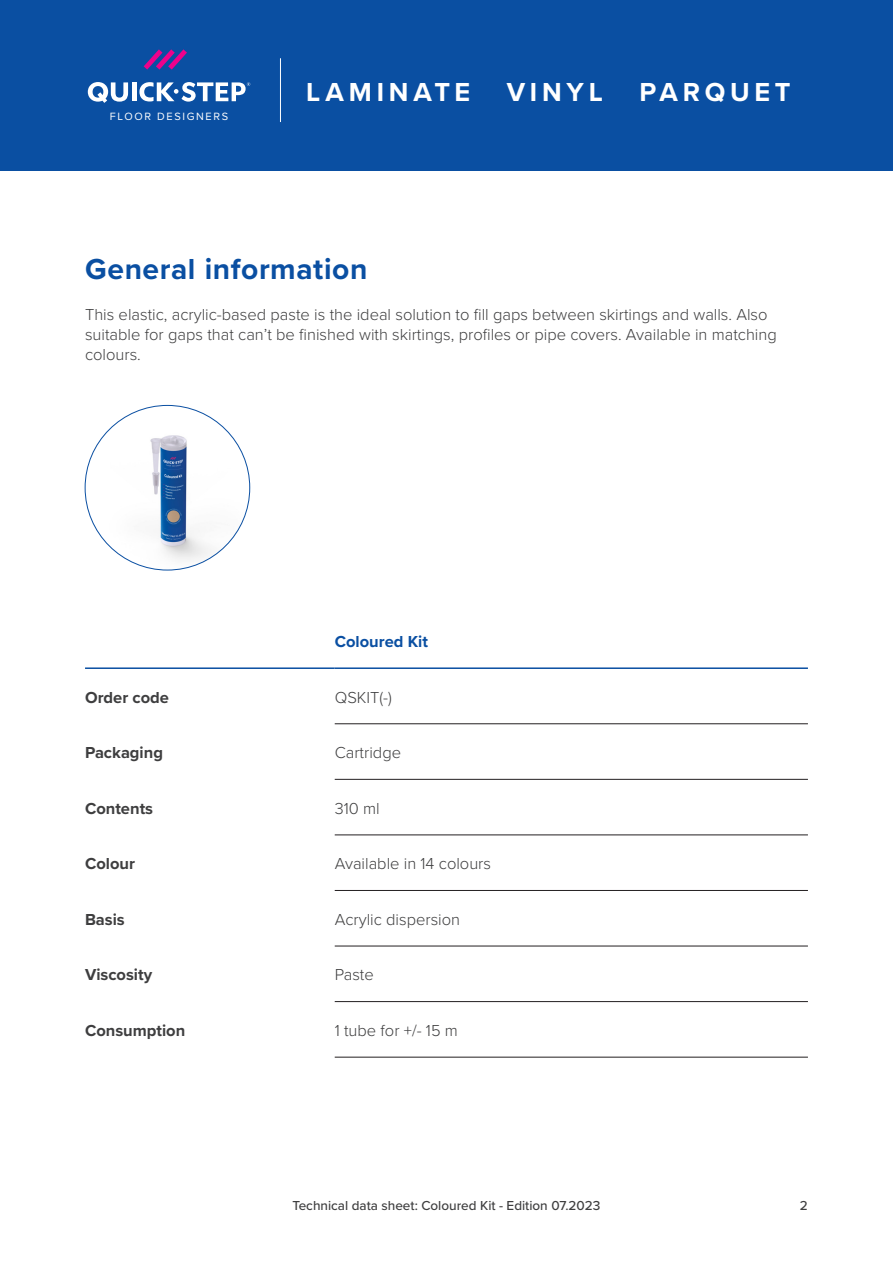
<style>
.page{position:relative;width:893px;height:1263px;background:#fff}
.page>*{position:absolute;margin:0;border:0;box-sizing:border-box;transform-origin:0 0}
.t1{font:700 30px "Proxima Nova";letter-spacing:.02em;color:#0a4fa2}
.Range{font:700 27px "Proxima Nova";letter-spacing:.175em;color:#fff}
.BodyText{font:300 16.5px/19.8px "Proxima Nova";color:#3e3e3f}
.Column-First{font:700 16.5px "Proxima Nova";color:#3e3e3f}
.Row-Header{font:700 16.5px "Proxima Nova";color:#0a4fa2}
.t2{font:500 13.5px "Proxima Nova";color:#3e3e3f}
.FloorDesigners{font:10.95px "Proxima Nova";letter-spacing:.15em;color:#fff}
</style>
<div class="page">
<div style="left:0;top:0;width:893px;height:170px;background:#0a4fa2"></div>
<hr style="left:280px;top:58px;width:1px;height:64px;background:#fff">
<svg style="left:144px;top:49px;width:43px;height:21px"></svg>
<svg style="left:88px;top:82px;width:40px;height:21px"></svg>
<hr style="left:132px;top:82px;width:4px;height:19px;background:#fff">
<svg style="left:139px;top:82px;width:111px;height:20px"></svg>
<img style="left:85px;top:405px;width:165px;height:165px;border-radius:82px">
<hr style="left:335px;top:723px;width:473px;height:1px;background:#231f20">
<hr style="left:335px;top:779px;width:473px;height:1px;background:#231f20">
<hr style="left:335px;top:835px;width:473px;height:1px;background:#231f20">
<hr style="left:335px;top:890px;width:473px;height:1px;background:#231f20">
<hr style="left:335px;top:946px;width:473px;height:1px;background:#231f20">
<hr style="left:335px;top:1001px;width:473px;height:1px;background:#231f20">
<hr style="left:335px;top:1057px;width:473px;height:1px;background:#231f20">
<hr style="left:335px;top:667px;width:473px;height:2px;background:#0a4fa2">
<hr style="left:85px;top:667px;width:250px;height:2px;background:#0a4fa2">
<p class="FloorDesigners" style="left:110px;top:108px;width:120px">FLOOR DESIGNERS</p>
<p class="Range" style="left:306px;top:72px;width:166px">LAMINATE</p>
<p class="Range" style="left:507px;top:72px;width:98px">VINYL</p>
<p class="Range" style="left:639px;top:72px;width:153px">PARQUET</p>
<p class="t1" style="left:85px;top:246px;width:284px">General information</p>
<p class="BodyText" style="left:85px;top:304px;width:693px">This elastic, acrylic-based paste is the ideal solution to fill gaps between skirtings and walls. Also suitable for gaps that can’t be finished with skirtings, profiles or pipe covers. Available in matching colours.</p>
<p class="Row-Header" style="left:335px;top:629px;width:95px">Coloured Kit</p>
<p class="Column-First" style="left:85px;top:685px;width:86px">Order code</p>
<p class="BodyText" style="left:335px;top:686px;width:59px">QSKIT(-)</p>
<p class="Column-First" style="left:85px;top:740px;width:79px">Packaging</p>
<p class="BodyText" style="left:335px;top:742px;width:68px">Cartridge</p>
<p class="Column-First" style="left:85px;top:796px;width:70px">Contents</p>
<p class="BodyText" style="left:335px;top:797px;width:46px">310 ml</p>
<p class="Column-First" style="left:85px;top:851px;width:51px">Colour</p>
<p class="BodyText" style="left:335px;top:853px;width:158px">Available in 14 colours</p>
<p class="Column-First" style="left:85px;top:907px;width:41px">Basis</p>
<p class="BodyText" style="left:335px;top:908px;width:127px">Acrylic dispersion</p>
<p class="Column-First" style="left:85px;top:962px;width:69px">Viscosity</p>
<p class="BodyText" style="left:335px;top:964px;width:41px">Paste</p>
<p class="Column-First" style="left:85px;top:1018px;width:102px">Consumption</p>
<p class="BodyText" style="left:335px;top:1019px;width:125px">1 tube for +/- 15 m</p>
<p class="t2" style="left:292px;top:1195px;width:309px">Technical data sheet: Coloured Kit - Edition 07.2023</p>
<p class="t2" style="left:800px;top:1195px;width:9px">2</p>
</div>
